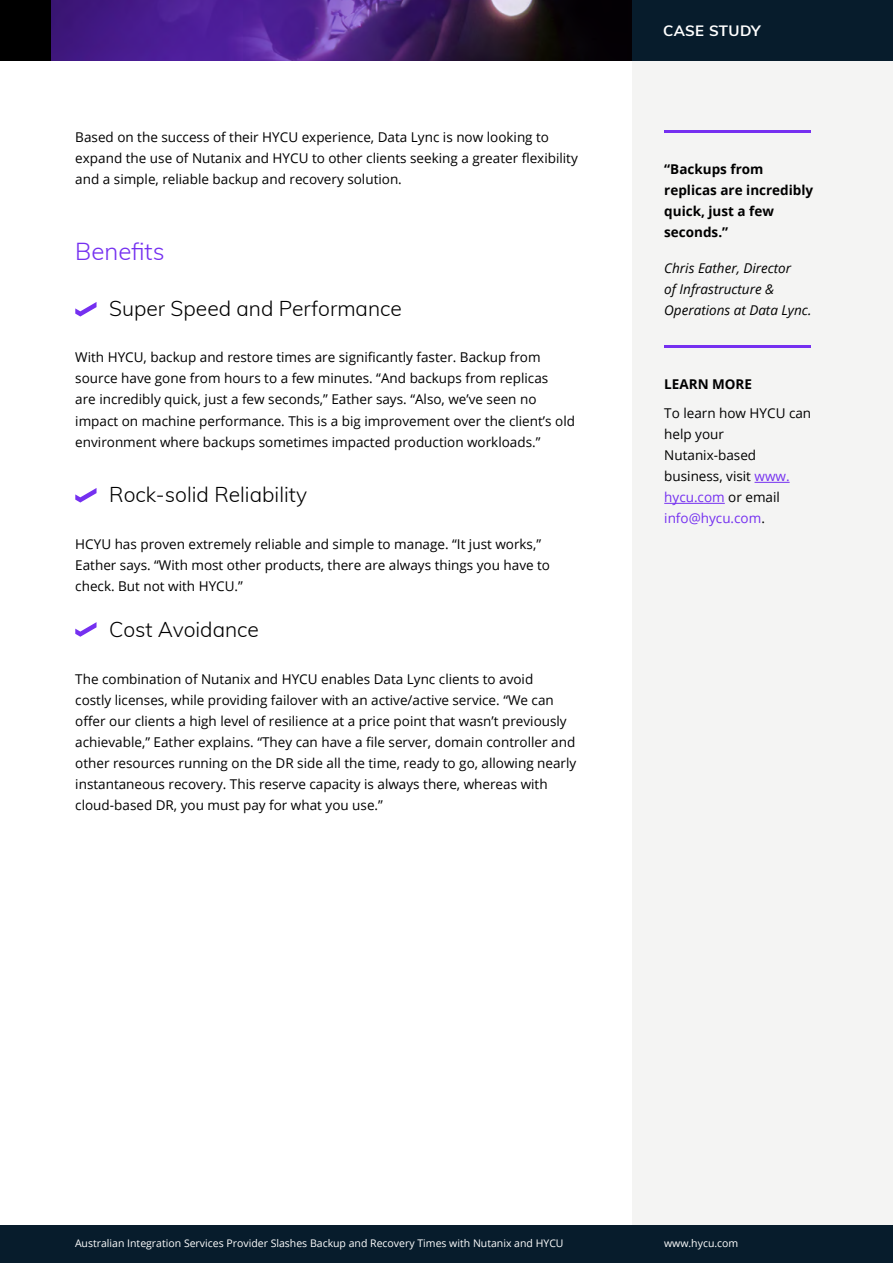
<style>
.page{position:relative;width:893px;height:1263px;background:#fff}
.page>*{position:absolute;margin:0;border:0;box-sizing:border-box;transform-origin:0 0}
.t1{font:300 24px "Muli";color:#7530f0}
.t2{font:300 21px "Muli";color:#000}
.t3{font:700 15px "Muli";letter-spacing:.015em;color:#fff}
.t4{font:13.5px/21px "Open Sans";color:#000}
.t5{font:700 13.5px/21px "Open Sans";color:#000}
.t6{font:italic 13.5px/21px "Open Sans";color:#000}
.t7{font:10.5px "Open Sans";color:#fff}
.s1{color:#7530f0}
</style>
<div class="page">
<div style="left:0;top:0;width:893px;height:60px;background:#000"></div>
<img style="left:51px;top:0;width:530px;height:60px">
<div style="left:632px;top:60px;width:261px;height:1166px;background:#f4f4f3"></div>
<div style="left:0;top:1226px;width:893px;height:37px;background:#071c2c"></div>
<div style="left:632px;top:0;width:261px;height:60px;background:#071c2c"></div>
<hr style="left:664px;top:345px;width:147px;height:3px;background:#7530f0">
<hr style="left:664px;top:130px;width:147px;height:3px;background:#7530f0">
<hr style="left:754px;top:482px;width:36px;height:1px;background:#7530f0">
<hr style="left:664px;top:503px;width:61px;height:1px;background:#7530f0">
<svg style="left:75px;top:302px;width:22px;height:14px"></svg>
<svg style="left:75px;top:488px;width:22px;height:14px"></svg>
<svg style="left:75px;top:622px;width:22px;height:15px"></svg>
<p class="t4" style="left:75px;top:126px;width:504px">Based on the success of their HYCU experience, Data Lync is now looking to expand the use of Nutanix and HYCU to other clients seeking a greater flexibility and a simple, reliable backup and recovery solution.</p>
<h1 class="t1" style="left:75px;top:234px;width:91px">Benefits</h1>
<h2 class="t2" style="left:109px;top:293px;width:294px">Super Speed and Performance</h2>
<p class="t4" style="left:75px;top:347px;width:501px">With HYCU, backup and restore times are significantly faster. Backup from source have gone from hours to a few minutes. “And backups from replicas<br>are incredibly quick, just a few seconds,” Eather says. “Also, we’ve seen no impact on machine performance. This is a big improvement over the client’s old environment where backups sometimes impacted production workloads.”</p>
<h2 class="t2" style="left:109px;top:479px;width:199px">Rock-solid Reliability</h2>
<p class="t4" style="left:75px;top:533px;width:476px">HCYU has proven extremely reliable and simple to manage. “It just works,”<br>Eather says. “With most other products, there are always things you have to check. But not with HYCU.”</p>
<h2 class="t2" style="left:109px;top:614px;width:151px">Cost Avoidance</h2>
<p class="t4" style="left:75px;top:668px;width:502px">The combination of Nutanix and HYCU enables Data Lync clients to avoid<br>costly licenses, while providing failover with an active/active service. “We can offer our clients a high level of resilience at a price point that wasn’t previously achievable,” Eather explains. “They can have a file server, domain controller and other resources running on the DR side all the time, ready to go, allowing nearly instantaneous recovery. This reserve capacity is always there, whereas with cloud-based DR, you must pay for what you use.”</p>
<p class="t3" style="left:663px;top:19px;width:99px">CASE STUDY</p>
<p class="t5" style="left:664px;top:158px;width:151px">“Backups from replicas are incredibly quick, just a few seconds.”</p>
<p class="t6" style="left:664px;top:257px;width:149px">Chris Eather, Director<br>of Infrastructure &amp;<br>Operations at Data Lync.</p>
<p class="t5" style="left:664px;top:373px;width:89px">LEARN MORE</p>
<p class="t4" style="left:664px;top:403px;width:148px">To learn how HYCU can help your<br>Nutanix-based business, visit <span class="s1">www. hycu.com</span> or email <span class="s1">info@hycu.com</span>.</p>
<p class="t7" style="left:75px;top:1236px;width:490px">Australian Integration Services Provider Slashes Backup and Recovery Times with Nutanix and HYCU</p>
<p class="t7" style="left:664px;top:1236px;width:76px">www.hycu.com</p>
<p class="t7" style="left:75px;top:1236px;width:191px">Digene dia doluptam, que laborepe vid</p>
</div>
